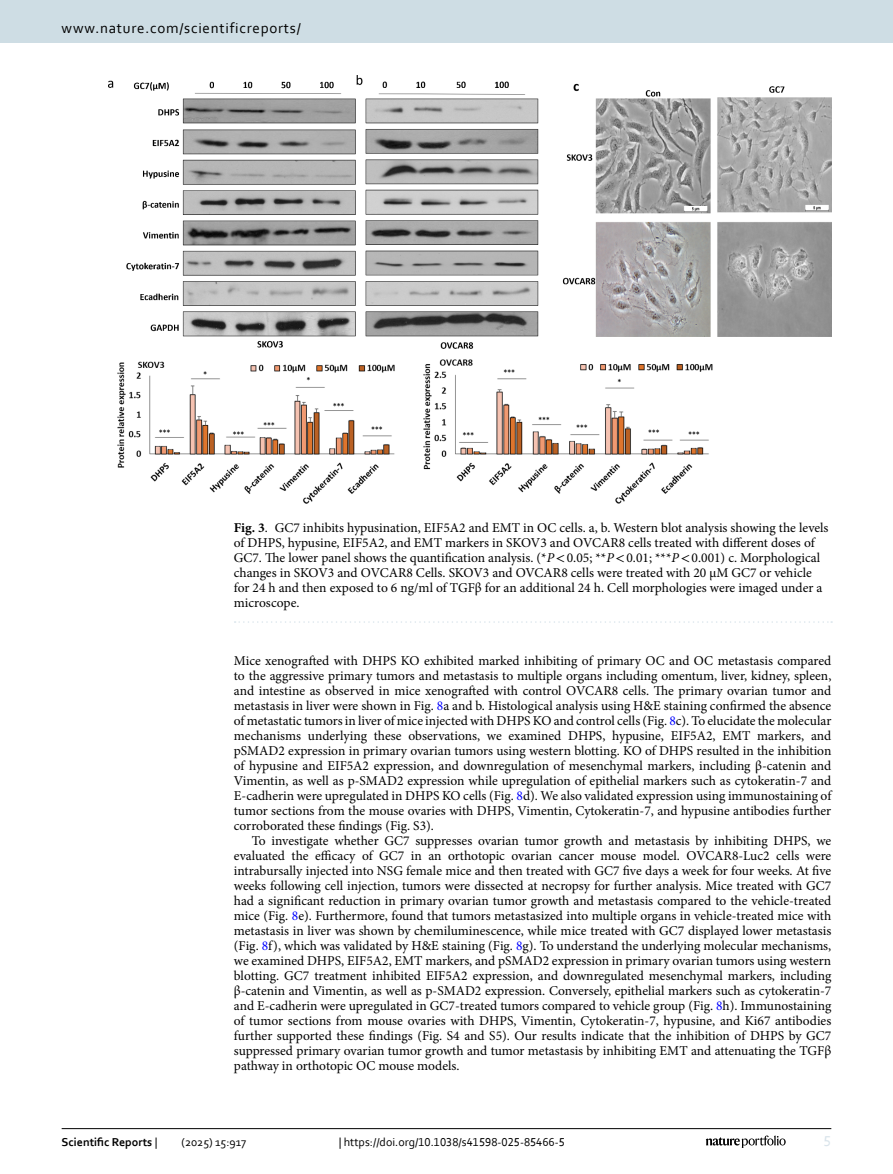
<style>
.page{position:relative;width:893px;height:1174px;background:#fff}
.page>*{position:absolute;margin:0;border:0;box-sizing:border-box;transform-origin:0 0}
.t1{font:15px "Corbel";letter-spacing:.05em;color:#000}
.t2{font:15px "Corbel";color:#d9e4eb}
.Body_Text_Indent{font:13.5px/15px "Minion Pro";letter-spacing:-.005em;color:#000;text-align:justify}
.Body_Text{font:13.5px/15px "Minion Pro";color:#000;text-align:justify}
.Figure_Caption{font:13.5px/15px "Minion Pro";color:#000}
.t3{font:12px "Corbel";color:#000}
.t4{font:700 12px "Corbel";color:#000}
.s1{font-weight:700}
.s2{font-style:italic}
.s3{font-family:"STIX"}
.s4{color:#00f}
.s5{font-weight:400}
</style>
<div class="page">
<img style="left:108px;top:76px;width:723px;height:428px">
<svg style="left:235px;top:621px;width:597px;height:2px"></svg>
<hr style="left:62px;top:1128px;width:769px;height:1px;background:#000">
<svg style="left:706px;top:1135px;width:80px;height:12px"></svg>
<div style="left:0;top:0;width:893px;height:43px;background:#cedde4"></div>
<p class="t1" style="left:62px;top:18px;width:241px">www.nature.com/scientificreports/</p>
<p class="Figure_Caption" style="left:234px;top:520px;width:596px"><span class="s1">Fig. 3</span>. GC7 inhibits hypusination, EIF5A2 and EMT in OC cells. a, b. Western blot analysis showing the levels of DHPS, hypusine, EIF5A2, and EMT markers in SKOV3 and OVCAR8 cells treated with different doses of GC7. The lower panel shows the quantification analysis. (*<span class="s2">P</span><span class="s3">&lt;</span>0.05; **<span class="s2">P</span><span class="s3">&lt;</span>0.01; ***<span class="s2">P</span><span class="s3">&lt;</span>0.001) c. Morphological changes in SKOV3 and OVCAR8 Cells. SKOV3 and OVCAR8 cells were treated with 20 µM GC7 or vehicle for 24 h and then exposed to 6 ng/ml of TGFβ for an additional 24 h. Cell morphologies were imaged under a microscope.</p>
<p class="Body_Text" style="left:234px;top:653px;width:599px">Mice xenografted with DHPS KO exhibited marked inhibiting of primary OC and OC metastasis compared to the aggressive primary tumors and metastasis to multiple organs including omentum, liver, kidney, spleen, and intestine as observed in mice xenografted with control OVCAR8 cells. The primary ovarian tumor and metastasis in liver were shown in Fig. <span class="s4">8</span>a and b. Histological analysis using H&amp;E staining confirmed the absence of metastatic tumors in liver of mice injected with DHPS KO and control cells (Fig. <span class="s4">8</span>c). To elucidate the molecular mechanisms underlying these observations, we examined DHPS, hypusine, EIF5A2, EMT markers, and pSMAD2 expression in primary ovarian tumors using western blotting. KO of DHPS resulted in the inhibition of hypusine and EIF5A2 expression, and downregulation of mesenchymal markers, including β-catenin and Vimentin, as well as p-SMAD2 expression while upregulation of epithelial markers such as cytokeratin-7 and E-cadherin were upregulated in DHPS KO cells (Fig. <span class="s4">8</span>d). We also validated expression using immunostaining of tumor sections from the mouse ovaries with DHPS, Vimentin, Cytokeratin-7, and hypusine antibodies further corroborated these findings (Fig. S3).</p>
<p class="Body_Text_Indent" style="left:234px;top:833px;width:599px;text-indent:18px">To investigate whether GC7 suppresses ovarian tumor growth and metastasis by inhibiting DHPS, we evaluated the efficacy of GC7 in an orthotopic ovarian cancer mouse model. OVCAR8-Luc2 cells were intrabursally injected into NSG female mice and then treated with GC7 five days a week for four weeks. At five weeks following cell injection, tumors were dissected at necropsy for further analysis. Mice treated with GC7 had a significant reduction in primary ovarian tumor growth and metastasis compared to the vehicle-treated mice (Fig. <span class="s4">8</span>e). Furthermore, found that tumors metastasized into multiple organs in vehicle-treated mice with metastasis in liver was shown by chemiluminescence, while mice treated with GC7 displayed lower metastasis (Fig. <span class="s4">8</span>f), which was validated by H&amp;E staining (Fig. <span class="s4">8</span>g). To understand the underlying molecular mechanisms, we examined DHPS, EIF5A2, EMT markers, and pSMAD2 expression in primary ovarian tumors using western blotting. GC7 treatment inhibited EIF5A2 expression, and downregulated mesenchymal markers, including β-catenin and Vimentin, as well as p-SMAD2 expression. Conversely, epithelial markers such as cytokeratin-7 and E-cadherin were upregulated in GC7-treated tumors compared to vehicle group (Fig. <span class="s4">8</span>h). Immunostaining of tumor sections from mouse ovaries with DHPS, Vimentin, Cytokeratin-7, hypusine, and Ki67 antibodies further supported these findings (Fig. S4 and S5). Our results indicate that the inhibition of DHPS by GC7 suppressed primary ovarian tumor growth and tumor metastasis by inhibiting EMT and attenuating the TGFβ pathway in orthotopic OC mouse models.</p>
<p class="t4" style="left:62px;top:1134px;width:97px">Scientific Reports <span class="s5">|</span></p>
<p class="t3" style="left:181px;top:1134px;width:66px">(2025) 15:917</p>
<p class="t3" style="left:339px;top:1134px;width:228px">| https://doi.org/10.1038/s41598-025-85466-5</p>
<p class="t2" style="left:824px;top:1132px;width:9px">5</p>
</div>
